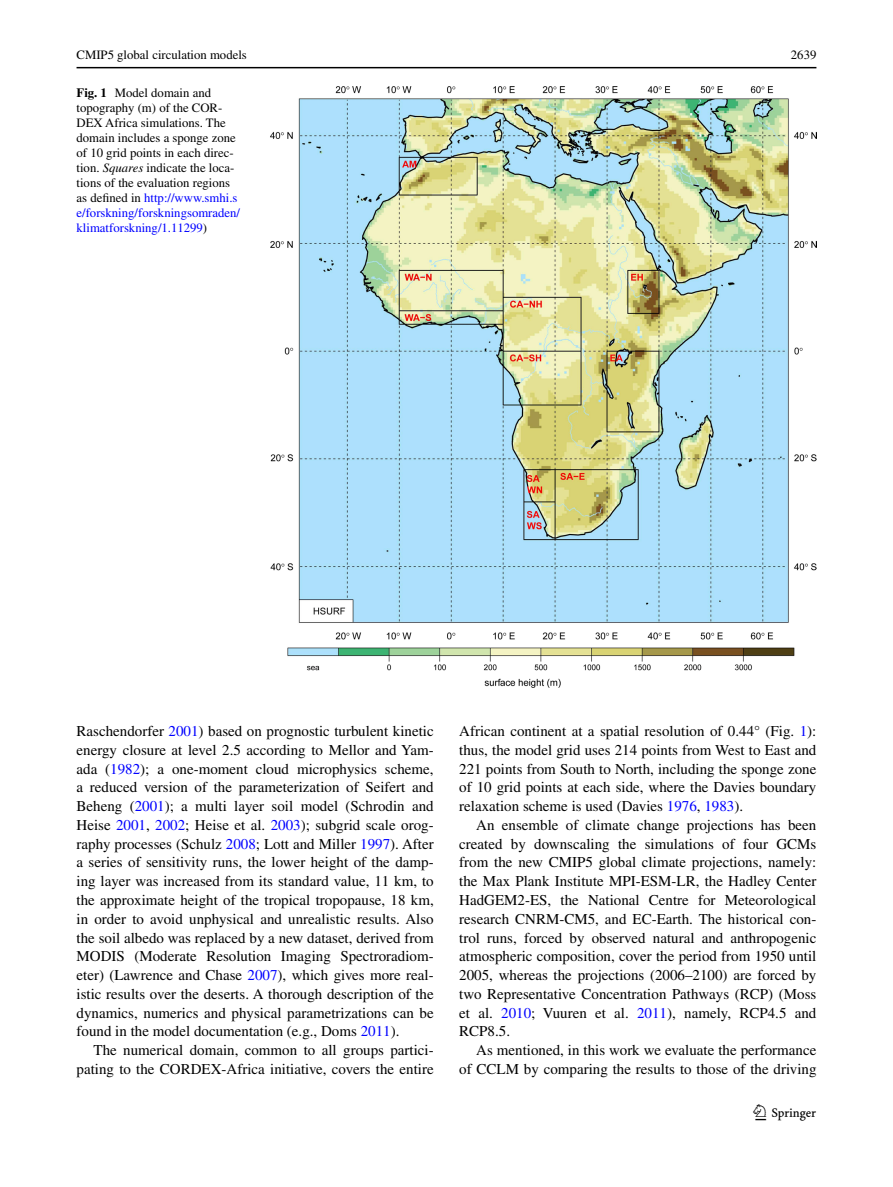
<style>
.page{position:relative;width:893px;height:1187px;background:#fff}
.page>*{position:absolute;margin:0;border:0;box-sizing:border-box;transform-origin:0 0}
.t1{font:22.5px "Springnew";color:#000}
.t2{font:15px/18.8px "Times";color:#000;text-align:justify}
.t3{font:12.75px/15px "Times";color:#000}
.s1{font-weight:700}
.s2{font-style:italic}
.s3{color:#00f}
</style>
<div class="page">
<hr style="left:77px;top:67px;width:739px;height:1px;background:#000">
<img style="left:270px;top:87px;width:546px;height:600px">
<p class="t3" style="left:77px;top:48px;width:172px">CMIP5 global circulation models</p>
<p class="t3" style="left:791px;top:48px;width:27px">2639</p>
<p class="t3" style="left:77px;top:85px;width:165px"><span class="s1">Fig. 1</span> Model domain and topography (m) of the COR-<br>DEX Africa simulations. The domain includes a sponge zone of 10 grid points in each direc&shy;tion. <span class="s2">Squares</span> indicate the loca&shy;tions of the evaluation regions as defined in <span class="s3">http://www.smhi.s e/forskning/forskningsomraden/ klimatforskning/1.11299</span>)</p>
<p class="t2" style="left:77px;top:721px;width:359px">Raschendorfer <span class="s3">2001</span>) based on prognostic turbulent kinetic energy closure at level 2.5 according to Mellor and Yam&shy;ada (<span class="s3">1982</span>); a one-moment cloud microphysics scheme, a reduced version of the parameterization of Seifert and Beheng (<span class="s3">2001</span>); a multi layer soil model (Schrodin and Heise <span class="s3">2001</span>, <span class="s3">2002</span>; Heise et al. <span class="s3">2003</span>); subgrid scale orog&shy;raphy processes (Schulz <span class="s3">2008</span>; Lott and Miller <span class="s3">1997</span>). After a series of sensitivity runs, the lower height of the damp&shy;ing layer was increased from its standard value, 11 km, to the approximate height of the tropical tropopause, 18 km, in order to avoid unphysical and unrealistic results. Also the soil albedo was replaced by a new dataset, derived from MODIS (Moderate Resolution Imaging Spectroradiom&shy;eter) (Lawrence and Chase <span class="s3">2007</span>), which gives more real&shy;istic results over the deserts. A thorough description of the dynamics, numerics and physical parametrizations can be found in the model documentation (e.g., Doms <span class="s3">2011</span>).</p>
<p class="t2" style="left:77px;top:1040px;width:359px;text-align:right">The numerical domain, common to all groups partici&shy;pating to the CORDEX-Africa initiative, covers the entire</p>
<p class="t2" style="left:459px;top:721px;width:359px">African continent at a spatial resolution of 0.44° (Fig. <span class="s3">1</span>): thus, the model grid uses 214 points from West to East and 221 points from South to North, including the sponge zone of 10 grid points at each side, where the Davies boundary relaxation scheme is used (Davies <span class="s3">1976</span>, <span class="s3">1983</span>).</p>
<p class="t2" style="left:459px;top:815px;width:359px;text-indent:17px">An ensemble of climate change projections has been created by downscaling the simulations of four GCMs from the new CMIP5 global climate projections, namely: the Max Plank Institute MPI-ESM-LR, the Hadley Center HadGEM2-ES, the National Centre for Meteorological research CNRM-CM5, and EC-Earth. The historical con&shy;trol runs, forced by observed natural and anthropogenic atmospheric composition, cover the period from 1950 until 2005, whereas the projections (2006–2100) are forced by two Representative Concentration Pathways (RCP) (Moss et al. <span class="s3">2010</span>; Vuuren et al. <span class="s3">2011</span>), namely, RCP4.5 and RCP8.5.</p>
<p class="t2" style="left:459px;top:1040px;width:359px;text-align:right">As mentioned, in this work we evaluate the performance<br>of CCLM by comparing the results to those of the driving</p>
<h1 class="t1" style="left:755px;top:1104px;width:62px">1 3</h1>
</div>
